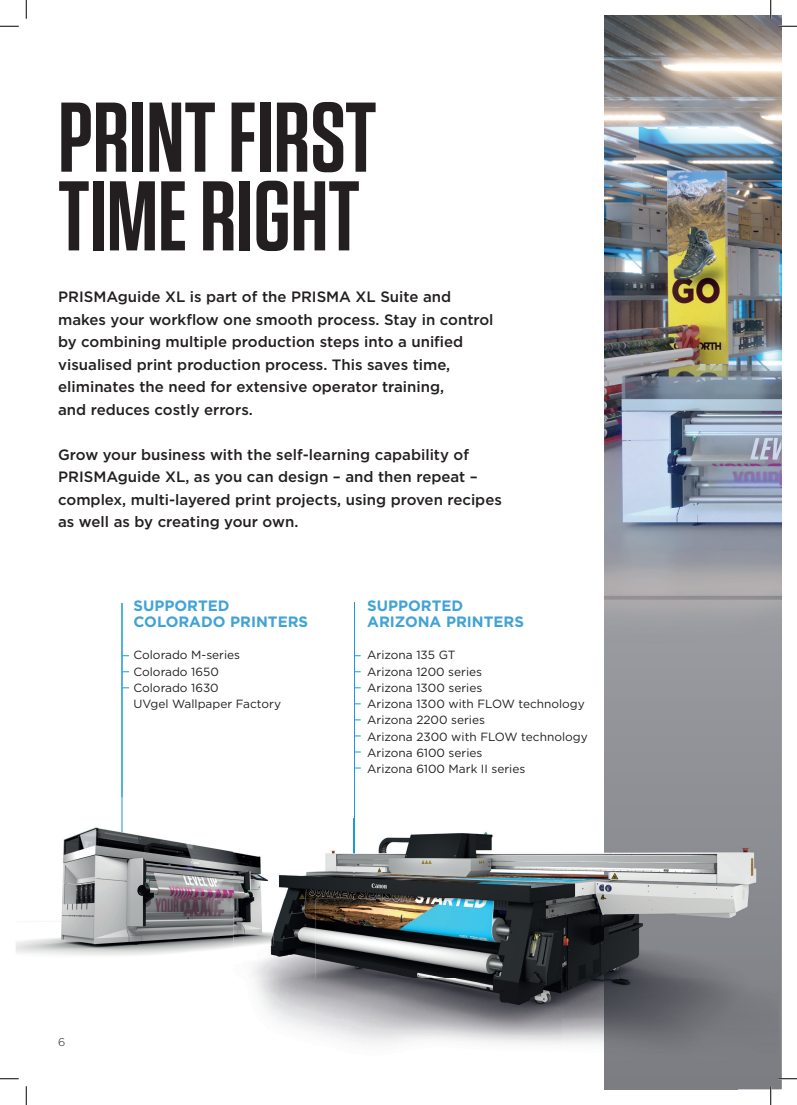
<style>
.page{position:relative;width:797px;height:1105px;background:#fff}
.page>*{position:absolute;margin:0;border:0;box-sizing:border-box;transform-origin:0 0}
.t1{font:600 98.75px/78.8px "Tungsten";color:#231f20}
.t2{font:500 15px/22.5px "Gotham";color:#231f20}
.t3{font:700 15px/16.2px "Gotham";color:#41a3d5}
.t4{font:11.88px/16.2px "Gotham";color:#231f20}
.t5{font:300 11.25px "Gotham";color:#231f20}
</style>
<div class="page">
<img style="left:604px;top:16px;width:177px;height:458px">
<img style="left:604px;top:474px;width:177px;height:369px">
<hr style="left:353px;top:602px;width:1px;height:301px;background:#189bd4">
<img style="left:16px;top:797px;width:217px;height:159px">
<hr style="left:121px;top:603px;width:1px;height:229px;background:#189bd4">
<img style="left:278px;top:819px;width:285px;height:79px">
<img style="left:563px;top:819px;width:215px;height:240px">
<img style="left:252px;top:898px;width:311px;height:146px">
<img style="left:353px;top:819px;width:1px;height:84px">
<img style="left:233px;top:852px;width:40px;height:97px">
<svg style="left:0;top:25px;width:19px;height:2px"></svg>
<svg style="left:778px;top:25px;width:19px;height:2px"></svg>
<svg style="left:0;top:1078px;width:19px;height:1px"></svg>
<svg style="left:778px;top:1078px;width:19px;height:1px"></svg>
<svg style="left:25px;top:0;width:2px;height:19px"></svg>
<svg style="left:25px;top:1086px;width:2px;height:19px"></svg>
<svg style="left:770px;top:0;width:1px;height:19px"></svg>
<svg style="left:770px;top:1086px;width:1px;height:19px"></svg>
<h1 class="t1" style="left:58px;top:100px;width:320px">PRINT FIRST<br>TIME RIGHT</h1>
<p class="t2" style="left:58px;top:285px;width:437px">PRISMAguide XL is part of the PRISMA XL Suite and makes your workflow one smooth process. Stay in control by combining multiple production steps into a unified visualised print production process. This saves time, eliminates the need for extensive operator training,<br>and reduces costly errors.</p>
<p class="t2" style="left:58px;top:443px;width:445px">Grow your business with the self-learning capability of PRISMAguide XL, as you can design – and then repeat – complex, multi-layered print projects, using proven recipes as well as by creating your own.</p>
<p class="t3" style="left:133px;top:597px;width:176px">SUPPORTED<br>COLORADO PRINTERS</p>
<p class="t4" style="left:133px;top:647px;width:149px">Colorado M-series<br>Colorado 1650<br>Colorado 1630<br>UVgel Wallpaper Factory</p>
<p class="t3" style="left:367px;top:597px;width:158px">SUPPORTED<br>ARIZONA PRINTERS</p>
<p class="t4" style="left:367px;top:647px;width:222px">Arizona 135 GT<br>Arizona 1200 series<br>Arizona 1300 series<br>Arizona 1300 with FLOW technology<br>Arizona 2200 series<br>Arizona 2300 with FLOW technology<br>Arizona 6100 series<br>Arizona 6100 Mark II series</p>
<p class="t5" style="left:58px;top:1035px;width:9px">6</p>
</div>
